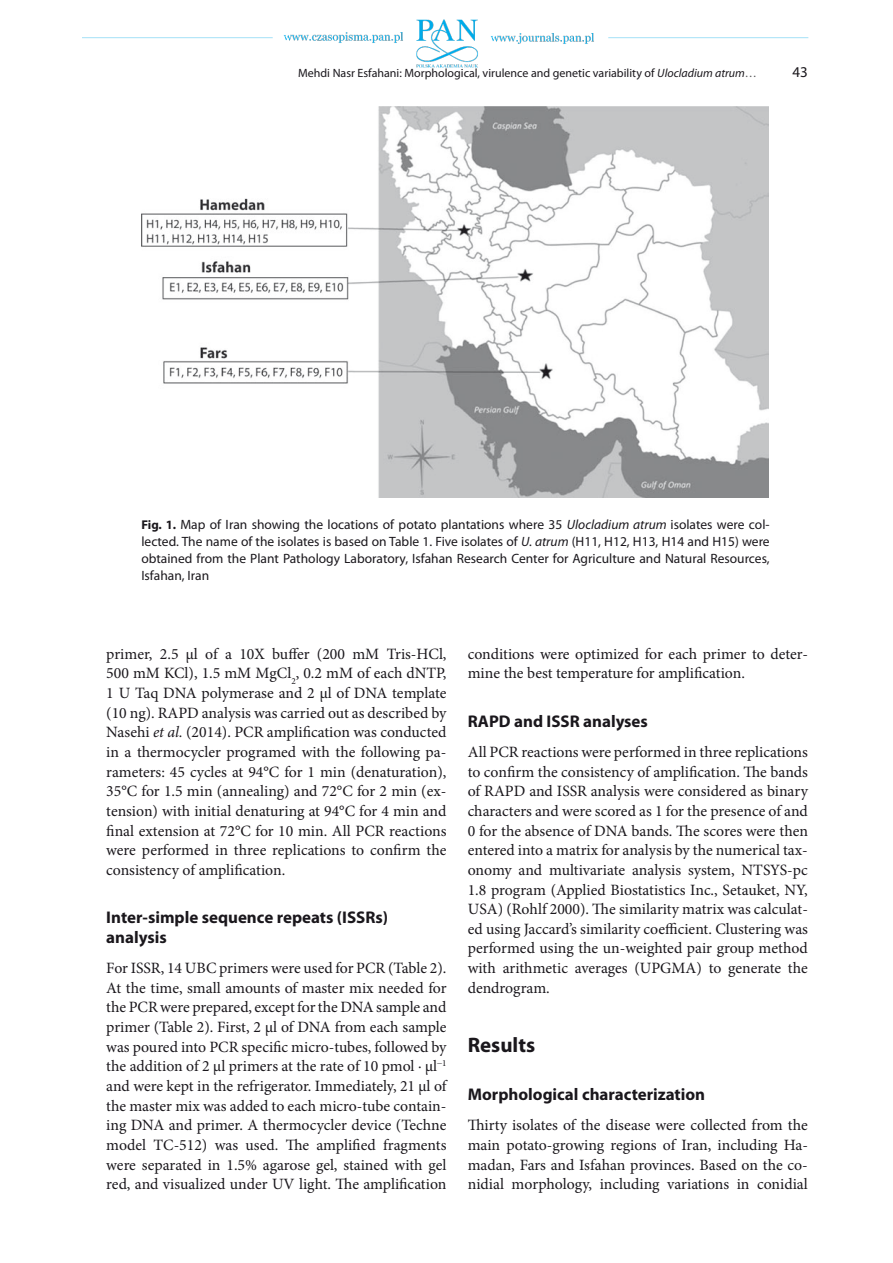
<style>
.page{position:relative;width:893px;height:1263px;background:#fff}
.page>*{position:absolute;margin:0;border:0;box-sizing:border-box;transform-origin:0 0}
.t1{font:700 21px "Myriad Pro";color:#1a171c}
.t2{font:700 16.95px/19.6px "Myriad Pro";color:#1a171c}
.t3{font:15.75px/19.6px "Minion Pro";color:#1a171c;text-align:justify}
.t4{font:15px "Myriad Pro";color:#1a171c}
.t5{font:13.5px/17.2px "Myriad Pro";color:#1a171c;text-align:justify}
.t6{font:12px "Myriad Pro";color:#1a171c}
.s1{font-style:italic}
.s2{color:#58585a}
.s3{font-weight:700;font-size:12.75px}
</style>
<div class="page">
<img style="left:82px;top:19px;width:727px;height:49px">
<img style="left:142px;top:106px;width:626px;height:392px">
<p class="t6" style="left:298px;top:66px;width:460px">Mehdi Nasr Esfahani: Morphological, virulence and genetic variability of <span class="s1">Ulocladium atrum</span><span class="s2">…</span></p>
<p class="t4" style="left:792px;top:63px;width:17px">43</p>
<p class="t5" style="left:141px;top:515px;width:630px"><span class="s3">Fig. 1.</span> Map of Iran showing the locations of potato plantations where 35 <span class="s1">Ulocladium atrum</span> isolates were col&shy;lected. The name of the isolates is based on Table 1. Five isolates of <span class="s1">U. atrum</span> (H11, H12, H13, H14 and H15) were obtained from the Plant Pathology Laboratory, Isfahan Research Center for Agriculture and Natural Resources, Isfahan, Iran</p>
<p class="t3" style="left:106px;top:644px;width:342px">primer, 2.5 μl of a 10X buffer (200 mM Tris-HCl, 500 mM KCl), 1.5 mM MgCl<sub>2</sub>, 0.2 mM of each dNTP, 1 U Taq DNA polymerase and 2 μl of DNA template (10 ng). RAPD analysis was carried out as described by Nasehi <span class="s1">et al.</span> (2014). PCR amplification was conducted in a thermocycler programed with the following pa&shy;rameters: 45 cycles at 94°C for 1 min (denaturation), 35°C for 1.5 min (annealing) and 72°C for 2 min (ex&shy;tension) with initial denaturing at 94°C for 4 min and final extension at 72°C for 10 min. All PCR reactions were performed in three replications to confirm the consistency of amplification.</p>
<p class="t2" style="left:106px;top:907px;width:283px">Inter-simple sequence repeats (ISSRs) analysis</p>
<p class="t3" style="left:106px;top:958px;width:342px">For ISSR, 14 UBC primers were used for PCR (Table 2).<br>At the time, small amounts of master mix needed for the PCR were prepared, except for the DNA sample and primer (Table 2). First, 2 μl of DNA from each sample was poured into PCR specific micro-tubes, followed by the addition of 2 μl primers at the rate of 10 pmol · μl−<sup>1 </sup>and were kept in the refrigerator. Immediately, 21 μl of the master mix was added to each micro-tube contain&shy;ing DNA and primer. A thermocycler device (Techne model TC-512) was used. The amplified fragments were separated in 1.5% agarose gel, stained with gel red, and visualized under UV light. The amplification</p>
<p class="t3" style="left:468px;top:644px;width:342px">conditions were optimized for each primer to deter&shy;mine the best temperature for amplification.</p>
<p class="t2" style="left:468px;top:711px;width:182px">RAPD and ISSR analyses</p>
<p class="t3" style="left:468px;top:742px;width:342px">All PCR reactions were performed in three replications to confirm the consistency of amplification. The bands of RAPD and ISSR analysis were considered as binary characters and were scored as 1 for the presence of and 0 for the absence of DNA bands. The scores were then entered into a matrix for analysis by the numerical tax&shy;onomy and multivariate analysis system, NTSYS-pc 1.8 program (Applied Biostatistics Inc., Setauket, NY, USA) (Rohlf 2000). The similarity matrix was calculat&shy;ed using Jaccard’s similarity coefficient. Clustering was performed using the un-weighted pair group method with arithmetic averages (UPGMA) to generate the dendrogram.</p>
<h1 class="t1" style="left:468px;top:1031px;width:69px">Results</h1>
<p class="t2" style="left:468px;top:1084px;width:239px">Morphological characterization</p>
<p class="t3" style="left:468px;top:1115px;width:342px">Thirty isolates of the disease were collected from the main potato-growing regions of Iran, including Ha&shy;madan, Fars and Isfahan provinces. Based on the co&shy;nidial morphology, including variations in conidial</p>
</div>
